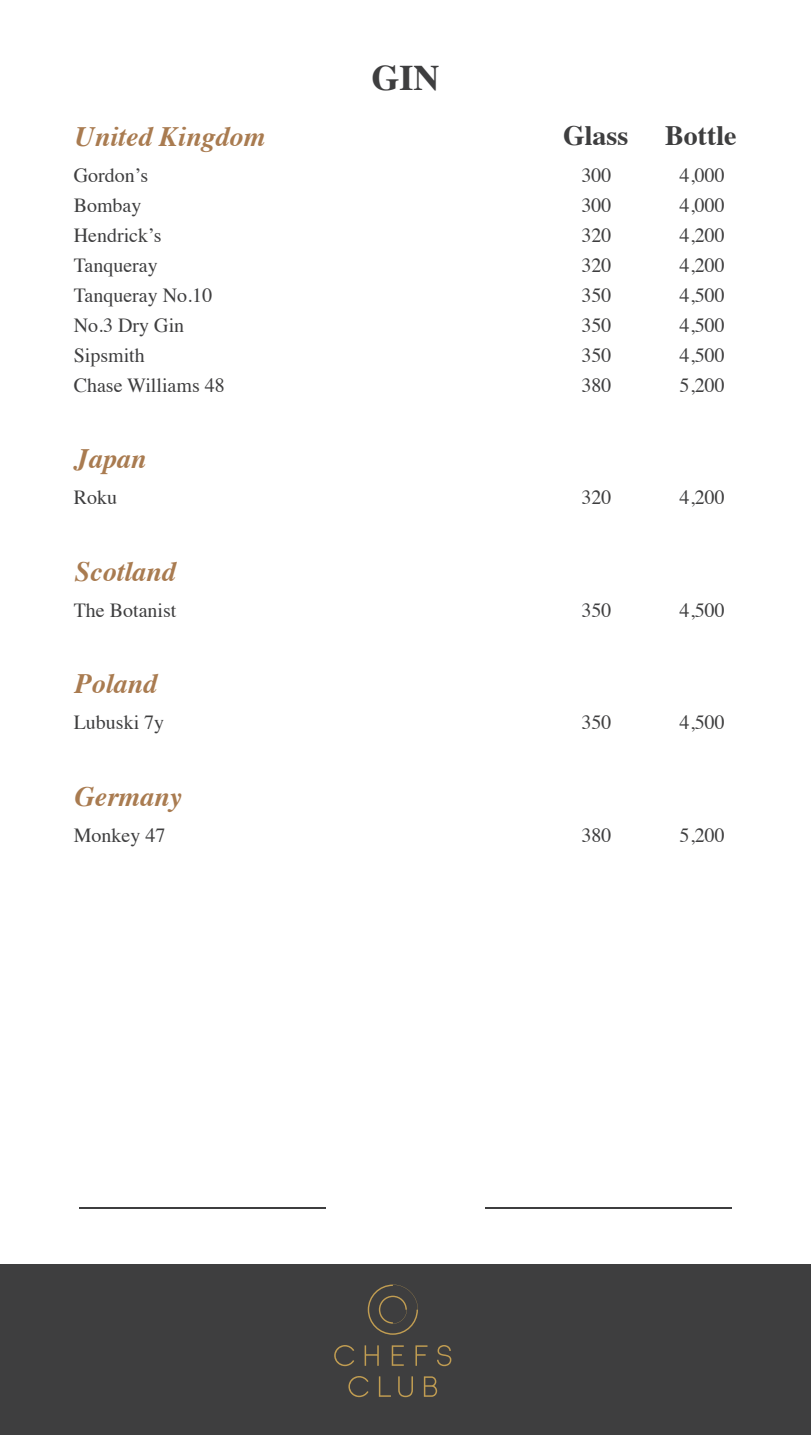
<style>
.page{position:relative;width:811px;height:1435px;background:#fff}
.page>*{position:absolute;margin:0;border:0;box-sizing:border-box;transform-origin:0 0}
.t1{font:700 36px "Times";color:#3e3e3f}
.t2{font:italic 700 28px "Times";color:#a97b50}
.t3{font:700 28px "Times";color:#3e3e3f}
.t4{font:20px/30px "Times";color:#3e3e3f}
</style>
<div class="page">
<div style="left:0;top:1264px;width:811px;height:170px;background:#3e3e3f"></div>
<svg style="left:379px;top:1376px;width:12px;height:20px"></svg>
<svg style="left:398px;top:1376px;width:15px;height:21px"></svg>
<svg style="left:424px;top:1376px;width:13px;height:20px"></svg>
<svg style="left:348px;top:1376px;width:20px;height:21px"></svg>
<svg style="left:364px;top:1345px;width:15px;height:20px"></svg>
<svg style="left:392px;top:1345px;width:12px;height:20px"></svg>
<svg style="left:415px;top:1345px;width:12px;height:20px"></svg>
<svg style="left:437px;top:1345px;width:14px;height:21px"></svg>
<svg style="left:334px;top:1345px;width:20px;height:21px"></svg>
<svg style="left:368px;top:1284px;width:50px;height:50px"></svg>
<hr style="left:79px;top:1206px;width:246px;height:2px;background:#3e3e3f">
<hr style="left:485px;top:1206px;width:246px;height:2px;background:#3e3e3f">
<h1 class="t1" style="left:371px;top:44px;width:70px">GIN</h1>
<h2 class="t2" style="left:75px;top:110px;width:192px">United Kingdom</h2>
<h2 class="t3" style="left:563px;top:109px;width:67px">Glass</h2>
<h2 class="t3" style="left:665px;top:109px;width:73px">Bottle</h2>
<p class="t4" style="left:74px;top:159px;width:76px">Gordon’s</p>
<p class="t4" style="left:679px;top:159px;width:46px">4,000</p>
<p class="t4" style="left:74px;top:189px;width:69px">Bombay</p>
<p class="t4" style="left:679px;top:189px;width:46px">4,000</p>
<p class="t4" style="left:581px;top:159px;width:31px">300<br>300</p>
<p class="t4" style="left:74px;top:219px;width:89px">Hendrick’s</p>
<p class="t4" style="left:581px;top:219px;width:31px">320</p>
<p class="t4" style="left:679px;top:219px;width:46px">4,200</p>
<p class="t4" style="left:74px;top:249px;width:86px">Tanqueray</p>
<p class="t4" style="left:581px;top:249px;width:31px">320</p>
<p class="t4" style="left:679px;top:249px;width:46px">4,200</p>
<p class="t4" style="left:74px;top:279px;width:140px">Tanqueray No.10</p>
<p class="t4" style="left:581px;top:279px;width:31px">350</p>
<p class="t4" style="left:679px;top:279px;width:46px">4,500</p>
<p class="t4" style="left:74px;top:309px;width:112px">No.3 Dry Gin</p>
<p class="t4" style="left:581px;top:309px;width:31px">350</p>
<p class="t4" style="left:679px;top:309px;width:46px">4,500</p>
<p class="t4" style="left:74px;top:339px;width:73px">Sipsmith</p>
<p class="t4" style="left:581px;top:339px;width:31px">350</p>
<p class="t4" style="left:679px;top:339px;width:46px">4,500</p>
<p class="t4" style="left:74px;top:369px;width:153px">Chase Williams 48</p>
<p class="t4" style="left:581px;top:369px;width:31px">380</p>
<p class="t4" style="left:679px;top:369px;width:46px">5,200</p>
<h2 class="t2" style="left:75px;top:432px;width:73px">Japan</h2>
<p class="t4" style="left:74px;top:481px;width:45px">Roku</p>
<p class="t4" style="left:581px;top:481px;width:31px">320</p>
<p class="t4" style="left:679px;top:481px;width:46px">4,200</p>
<h2 class="t2" style="left:75px;top:545px;width:103px">Scotland</h2>
<p class="t4" style="left:74px;top:593px;width:104px">The Botanist</p>
<p class="t4" style="left:581px;top:593px;width:31px">350</p>
<p class="t4" style="left:679px;top:593px;width:46px">4,500</p>
<h2 class="t2" style="left:75px;top:657px;width:84px">Poland</h2>
<p class="t4" style="left:74px;top:705px;width:92px">Lubuski 7y</p>
<p class="t4" style="left:581px;top:705px;width:31px">350</p>
<p class="t4" style="left:679px;top:705px;width:46px">4,500</p>
<h2 class="t2" style="left:75px;top:769px;width:109px">Germany</h2>
<p class="t4" style="left:74px;top:818px;width:93px">Monkey 47</p>
<p class="t4" style="left:581px;top:818px;width:31px">380</p>
<p class="t4" style="left:679px;top:818px;width:46px">5,200</p>
</div>
